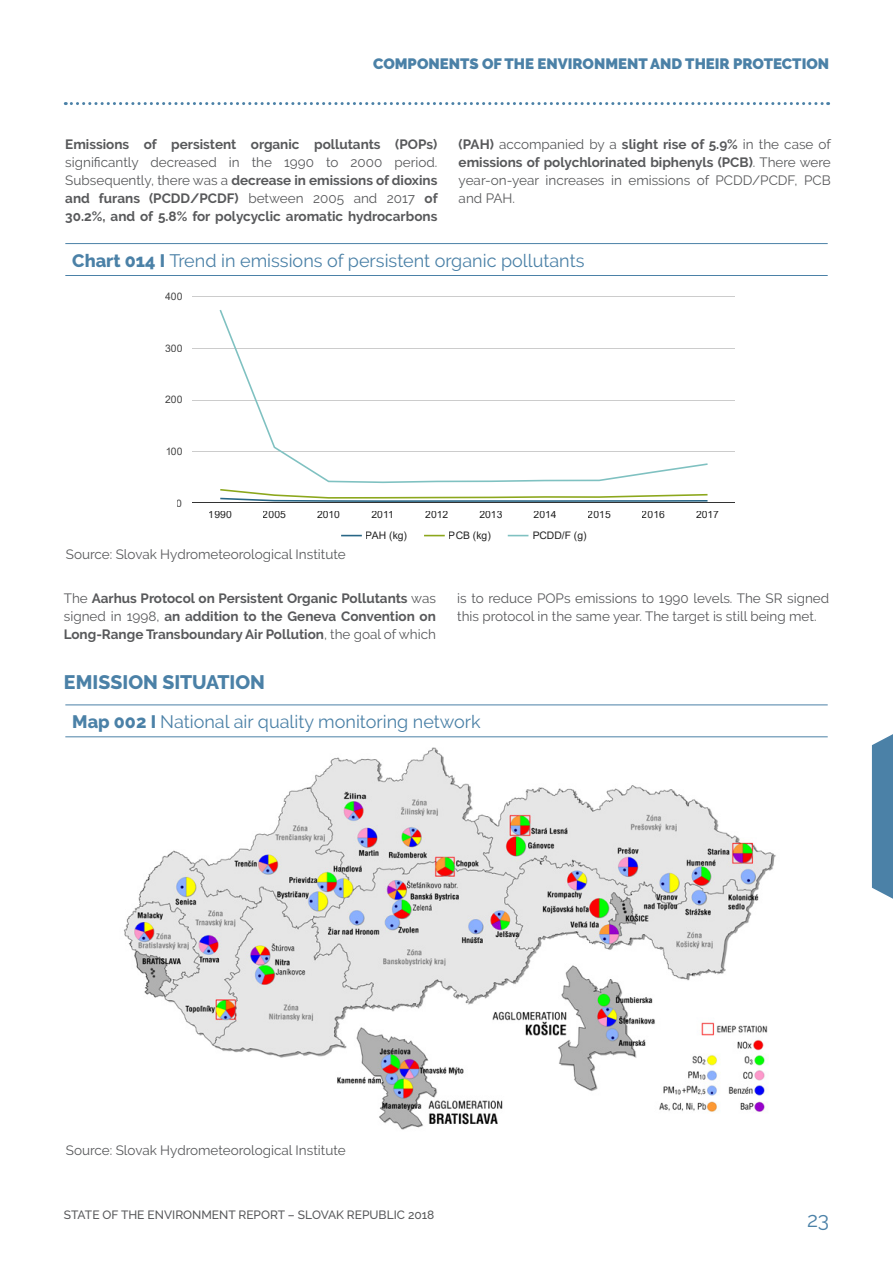
<style>
.page{position:relative;width:893px;height:1263px;background:#fff}
.page>*{position:absolute;margin:0;border:0;box-sizing:border-box;transform-origin:0 0}
.t1{font:21px "Raleway";color:#4b81a7}
.t2{font:800 19.5px "Raleway";color:#4b81a7}
.t3{font:18px "Raleway";color:#4b81a7}
.t4{font:900 15px "Raleway";color:#4b81a7}
.t5{font:700 13.5px/18px "Raleway";color:#58595b;text-align:justify}
.t6{font:13.5px/18px "Raleway";color:#58595b;text-align:justify}
.t7{font:500 12px "Raleway";color:#58595b}
.t8{font:10.35px "Arial";color:#222}
.t9{font:10.35px "Arial";color:#444}
.s1{font-weight:400}
.s2{font-weight:700}
.s3{font-weight:800}
</style>
<div class="page">
<svg style="left:65px;top:102px;width:764px;height:3px"></svg>
<svg style="left:872px;top:734px;width:21px;height:165px;background:#5789ad"></svg>
<hr style="left:65px;top:243px;width:763px;height:1px;background:#4b81a7">
<hr style="left:65px;top:275px;width:763px;height:1px;background:#4b81a7">
<svg style="left:341px;top:535px;width:21px;height:1px"></svg>
<svg style="left:424px;top:535px;width:21px;height:1px"></svg>
<svg style="left:508px;top:535px;width:20px;height:1px"></svg>
<hr style="left:193px;top:451px;width:542px;height:1px;background:#ccc">
<hr style="left:193px;top:400px;width:542px;height:1px;background:#ccc">
<hr style="left:193px;top:348px;width:542px;height:1px;background:#ccc">
<hr style="left:193px;top:296px;width:542px;height:1px;background:#ccc">
<hr style="left:193px;top:502px;width:542px;height:1px;background:#333">
<svg style="left:220px;top:489px;width:488px;height:13px"></svg>
<svg style="left:219px;top:310px;width:489px;height:173px"></svg>
<hr style="left:65px;top:704px;width:763px;height:1px;background:#4b81a7">
<hr style="left:65px;top:736px;width:763px;height:1px;background:#4b81a7">
<img style="left:124px;top:747px;width:652px;height:383px">
<p class="t4" style="left:373px;top:55px;width:457px">COMPONENTS OF THE ENVIRONMENT AND THEIR PROTECTION</p>
<p class="t5" style="left:65px;top:135px;width:374px">Emissions of persistent organic pollutants (POPs)</p>
<p class="t5" style="left:65px;top:153px;width:374px"><span class="s1">significantly decreased in the 1990 to 2000 period.<br>Subsequently, there was a</span> decrease in emissions of dioxins and furans (PCDD/PCDF) <span class="s1">between 2005 and 2017</span> of 30.2%, and of 5.8% for polycyclic aromatic hydrocarbons</p>
<p class="t6" style="left:459px;top:135px;width:374px"><span class="s2">(PAH)</span> accompanied by a <span class="s2">slight rise of 5.9%</span> in the case of <span class="s2">emissions of polychlorinated biphenyls (PCB)</span>. There were year-on-year increases in emissions of PCDD/PCDF, PCB and PAH.</p>
<h3 class="t3" style="left:72px;top:250px;width:514px"><span class="s3">Chart 014 I</span> Trend in emissions of persistent organic pollutants</h3>
<p class="t9" style="left:165px;top:289px;width:19px">400</p>
<p class="t9" style="left:165px;top:341px;width:19px">300</p>
<p class="t9" style="left:165px;top:392px;width:19px">200</p>
<p class="t9" style="left:165px;top:444px;width:19px">100</p>
<p class="t9" style="left:177px;top:496px;width:7px">0</p>
<p class="t8" style="left:209px;top:508px;width:25px">1990</p>
<p class="t8" style="left:263px;top:508px;width:25px">2005</p>
<p class="t8" style="left:317px;top:508px;width:25px">2010</p>
<p class="t8" style="left:372px;top:508px;width:24px">2011</p>
<p class="t8" style="left:425px;top:508px;width:25px">2012</p>
<p class="t8" style="left:479px;top:508px;width:25px">2013</p>
<p class="t8" style="left:534px;top:508px;width:25px">2014</p>
<p class="t8" style="left:588px;top:508px;width:25px">2015</p>
<p class="t8" style="left:642px;top:508px;width:25px">2016</p>
<p class="t8" style="left:696px;top:508px;width:25px">2017</p>
<p class="t8" style="left:366px;top:528px;width:43px">PAH (kg)</p>
<p class="t8" style="left:449px;top:528px;width:44px">PCB (kg)</p>
<p class="t8" style="left:532px;top:528px;width:56px">PCDD/F (g)</p>
<p class="t6" style="left:66px;top:545px;width:281px">Source: Slovak Hydrometeorological Institute</p>
<p class="t5" style="left:64px;top:589px;width:374px"><span class="s1">The</span> Aarhus Protocol on Persistent Organic Pollutants <span class="s1">was signed in 1998,</span> an addition to the Geneva Convention on Long-Range Transboundary Air Pollution<span class="s1">, the goal of which</span></p>
<p class="t6" style="left:457px;top:589px;width:374px">is to reduce POPs emissions to 1990 levels. The SR signed this protocol in the same year. The target is still being met.</p>
<h2 class="t2" style="left:64px;top:671px;width:203px">EMISSION SITUATION</h2>
<h3 class="t3" style="left:72px;top:711px;width:410px"><span class="s3">Map 002 I</span> National air quality monitoring network</h3>
<p class="t6" style="left:66px;top:1141px;width:281px">Source: Slovak Hydrometeorological Institute</p>
<p class="t7" style="left:64px;top:1208px;width:372px">STATE OF THE ENVIRONMENT REPORT – SLOVAK REPUBLIC 2018</p>
<h1 class="t1" style="left:807px;top:1208px;width:24px">23</h1>
</div>
